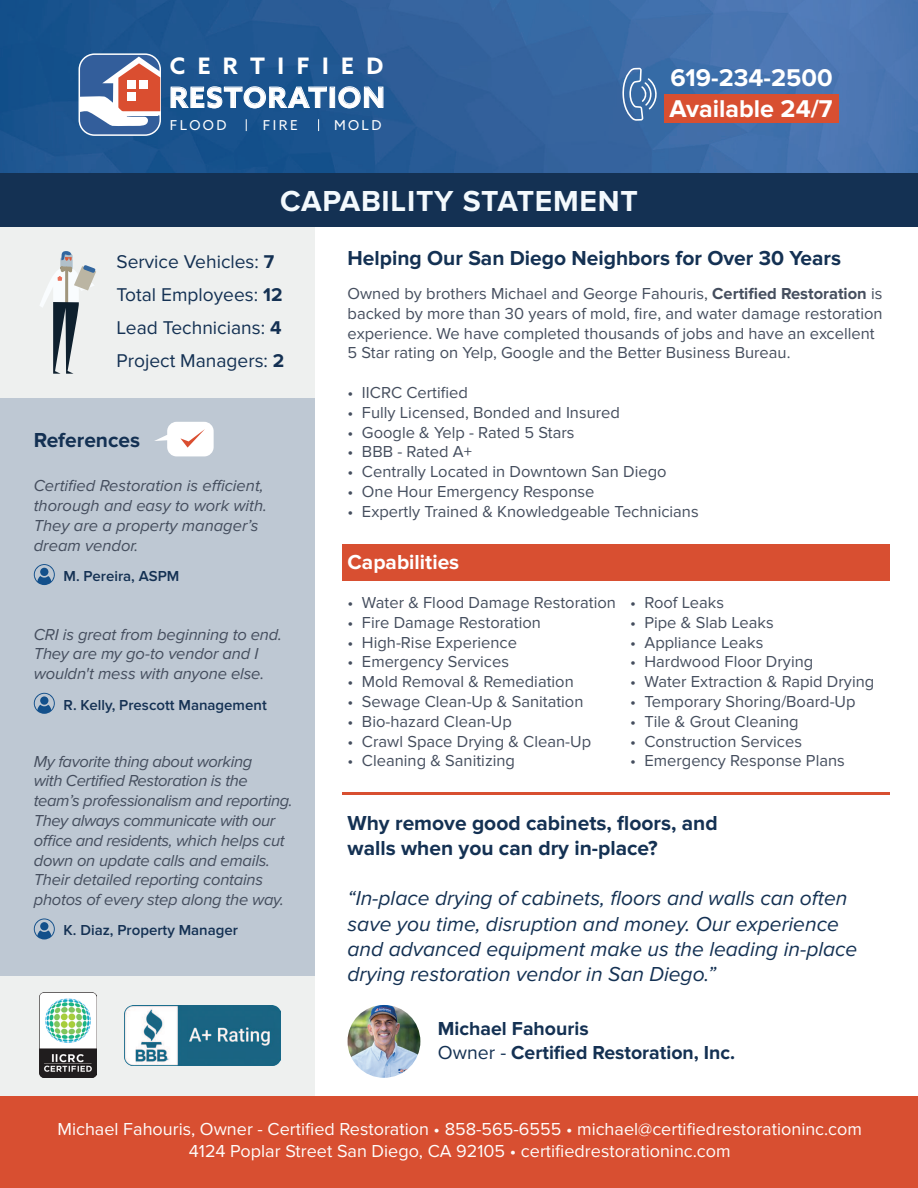
<style>
.page{position:relative;width:918px;height:1188px;background:#fff}
.page>*{position:absolute;margin:0;border:0;box-sizing:border-box;transform-origin:0 0}
.t1{font:700 30px "Proxima Nova";letter-spacing:.025em;color:#f3f9fd}
.t2{font:700 28.2px "Azo Sans";letter-spacing:.05em;color:#fff}
.t3{font:700 25.2px/30.2px "Proxima Nova";color:#fff}
.t4{font:700 22.65px "Azo Sans";letter-spacing:.55em;color:#fff}
.t5{font:italic 21px/25.2px "Proxima Nova";color:#143153}
.t6{font:700 21px/25.2px "Proxima Nova";color:#143153}
.t7{font:700 21px "Proxima Nova";color:#fff}
.t8{font:700 19.5px/23.4px "Proxima Nova";color:#143153}
.t9{font:19.2px/33px "Proxima Nova";color:#143153}
.t10{font:18px/21.6px "Proxima Nova";color:#fefcfb;text-align:center}
.t11{font:16.5px/19.8px "Proxima Nova";color:#454e5e}
.t12{font:italic 16.5px/19.8px "Proxima Nova";letter-spacing:-.015em;color:#454e5e}
.t13{font:600 15px "Proxima Nova";color:#143153}
.t14{font:13.65px "Azo Sans";letter-spacing:.175em;color:#fff}
.s1{font-weight:700}
.s2{font-weight:400}
</style>
<div class="page">
<div style="left:0;top:227px;width:315px;height:171px;background:#eef0ef"></div>
<div style="left:0;top:973px;width:315px;height:124px;background:#eef0ef"></div>
<div style="left:0;top:398px;width:315px;height:578px;background:#bec8d3"></div>
<div style="left:0;top:173px;width:918px;height:54px;background:#143153"></div>
<div style="left:342px;top:544px;width:547px;height:36px;background:#d84f31"></div>
<hr style="left:342px;top:793px;width:547px;height:2px;background:#d84f31">
<div style="left:0;top:1096px;width:918px;height:92px;background:#d84f31"></div>
<img style="left:40px;top:993px;width:57px;height:85px">
<svg style="left:34px;top:564px;width:21px;height:21px"></svg>
<svg style="left:34px;top:693px;width:21px;height:21px"></svg>
<svg style="left:34px;top:918px;width:21px;height:21px"></svg>
<img style="left:0;top:0;width:918px;height:173px">
<svg style="left:40px;top:251px;width:56px;height:123px"></svg>
<svg style="left:155px;top:422px;width:59px;height:34px"></svg>
<img style="left:124px;top:1006px;width:157px;height:59px">
<svg style="left:170px;top:86px;width:157px;height:23px;background:#4876a4"></svg>
<div style="left:330px;top:87px;width:5px;height:21px;border:1px solid #fff"></div>
<svg style="left:338px;top:86px;width:46px;height:23px"></svg>
<svg style="left:318px;top:119px;width:1px;height:12px"></svg>
<svg style="left:246px;top:119px;width:1px;height:12px"></svg>
<div style="left:79px;top:54px;width:81px;height:81px;background:#335e9b;border-radius:15px"></div>
<div style="left:79px;top:53px;width:82px;height:83px;border:2px solid #fff;border-radius:15px"></div>
<svg style="left:79px;top:57px;width:82px;height:70px"></svg>
<hr style="left:127px;top:115px;width:29px;height:2px;background:#356199">
<hr style="left:124px;top:113px;width:34px;height:2px;background:#fff">
<svg style="left:622px;top:68px;width:37px;height:53px;background:#5882b3"></svg>
<div style="left:664px;top:94px;width:175px;height:29px;background:#d84f31"></div>
<img style="left:348px;top:1005px;width:72px;height:73px;border-radius:36px">
<h3 class="t4" style="left:170px;top:53px;width:215px">CERTIFIED</h3>
<h2 class="t2" style="left:169px;top:81px;width:217px">RESTORATION</h2>
<p class="t14" style="left:170px;top:117px;width:58px">FLOOD</p>
<p class="t14" style="left:263px;top:117px;width:36px">FIRE</p>
<p class="t14" style="left:334px;top:117px;width:49px">MOLD</p>
<h1 class="t1" style="left:280px;top:191px;width:359px">CAPABILITY STATEMENT</h1>
<h3 class="t3" style="left:670px;top:64px;width:165px">619-234-2500<br>Available 24/7</h3>
<p class="t9" style="left:117px;top:247px;width:169px">Service Vehicles: <span class="s1">7<br></span>Total Employees: <span class="s1">12<br></span>Lead Technicians: <span class="s1">4<br></span>Project Managers: <span class="s1">2</span></p>
<p class="t6" style="left:34px;top:429px;width:108px">References</p>
<p class="t12" style="left:34px;top:476px;width:235px">Certified Restoration is efficient, thorough and easy to work with.<br>They are a property managerís dream vendor.</p>
<p class="t13" style="left:64px;top:570px;width:117px">M. Pereira, ASPM</p>
<p class="t12" style="left:34px;top:625px;width:250px">CRI is great from beginning to end.<br>They are my go-to vendor and I wouldn't mess with anyone else.</p>
<p class="t13" style="left:64px;top:698px;width:205px">R. Kelly, Prescott Management</p>
<p class="t12" style="left:34px;top:752px;width:260px">My favorite thing about working<br>with Certified Restoration is the teamís professionalism and reporting.<br>They always communicate with our office and residents, which helps cut down on update calls and emails.<br>Their detailed reporting contains photos of every step along the way.</p>
<p class="t13" style="left:64px;top:924px;width:176px">K. Diaz, Property Manager</p>
<p class="t6" style="left:348px;top:247px;width:495px">Helping Our San Diego Neighbors for Over 30 Years</p>
<p class="t11" style="left:348px;top:285px;width:537px">Owned by brothers Michael and George Fahouris, <span class="s1">Certified Restoration</span> is backed by more than 30 years of mold, fire, and water damage restoration experience. We have completed thousands of jobs and have an excellent 5 Star rating on Yelp, Google and the Better Business Bureau.</p>
<p class="t11" style="left:348px;top:383px;width:353px">• IICRC Certified<br>ï Fully Licensed, Bonded and Insured<br>ï Google &amp; Yelp - Rated 5 Stars<br>ï BBB - Rated A+<br>ï Centrally Located in Downtown San Diego<br>ï One Hour Emergency Response<br>ï Expertly Trained &amp; Knowledgeable Technicians</p>
<p class="t7" style="left:348px;top:555px;width:113px">Capabilities</p>
<p class="t11" style="left:348px;top:594px;width:270px">ï Water &amp; Flood Damage Restoration ï Fire Damage Restoration<br>ï High-Rise Experience<br>ï Emergency Services<br>ï Mold Removal &amp; Remediation<br>ï Sewage Clean-Up &amp; Sanitation<br>ï Bio-hazard Clean-Up<br>ï Crawl Space Drying &amp; Clean-Up<br>ï Cleaning &amp; Sanitizing</p>
<p class="t11" style="left:630px;top:594px;width:246px">ï Roof Leaks<br>ï Pipe &amp; Slab Leaks<br>ï Appliance Leaks<br>ï Hardwood Floor Drying<br>ï Water Extraction &amp; Rapid Drying ï Temporary Shoring/Board-Up<br>ï Tile &amp; Grout Cleaning<br>ï Construction Services<br>ï Emergency Response Plans</p>
<p class="t6" style="left:348px;top:811px;width:372px">Why remove good cabinets, floors, and walls when you can dry in-place?</p>
<p class="t5" style="left:348px;top:886px;width:511px">“In-place drying of cabinets, floors and walls can often save you time, disruption and money. Our experience and advanced equipment make us the leading in-place drying restoration vendor in San Diego.î</p>
<p class="t8" style="left:438px;top:1019px;width:299px">Michael Fahouris<br><span class="s2">Owner -</span> Certified Restoration, Inc.</p>
<p class="t10" style="left:58px;top:1119px;width:806px">Michael Fahouris, Owner - Certified Restoration • 858-565-6555 • michael@certifiedrestorationinc.com<br>4124 Poplar Street San Diego, CA 92105 • certifiedrestorationinc.com</p>
</div>
